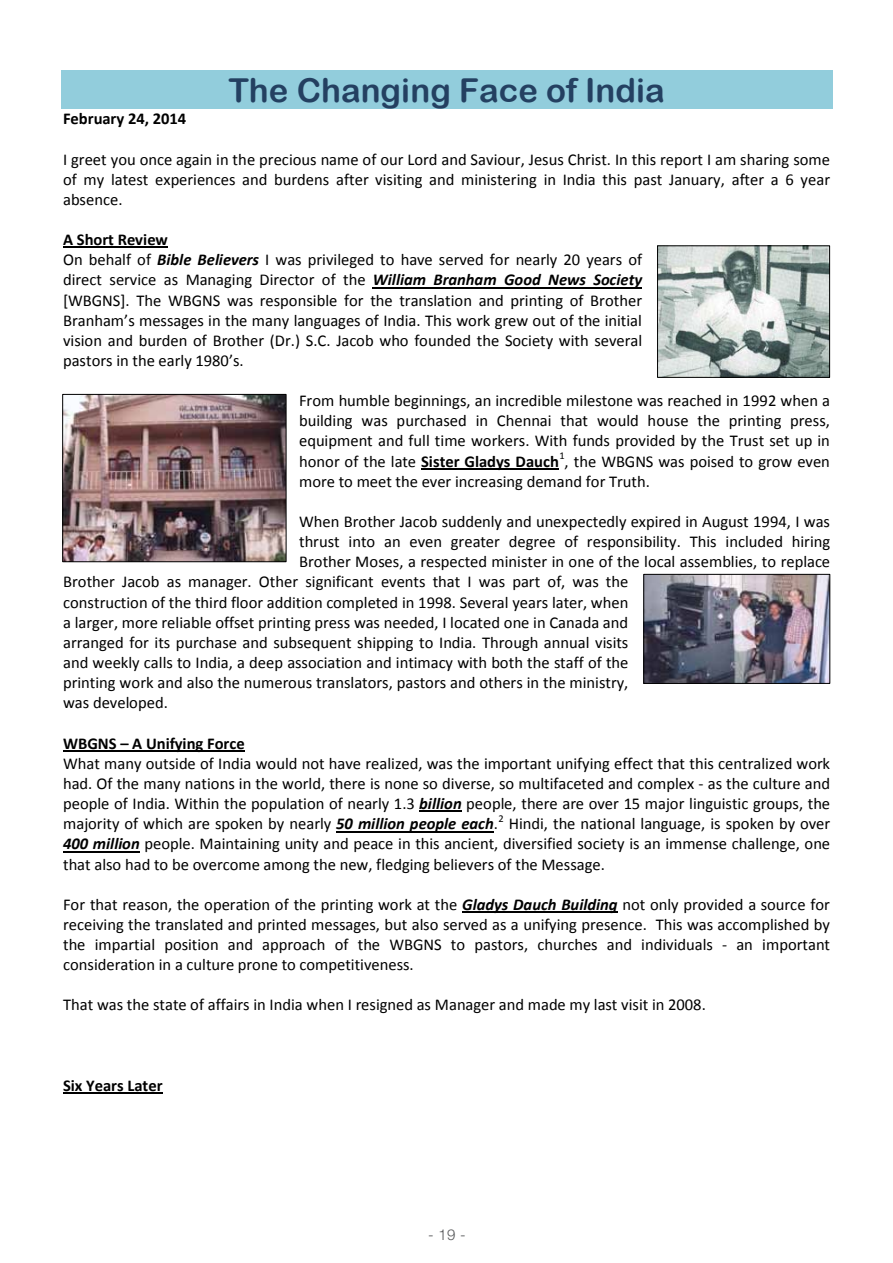
<style>
.page{position:relative;width:893px;height:1263px;background:#fff}
.page>*{position:absolute;margin:0;border:0;box-sizing:border-box;transform-origin:0 0}
.t1{font:33px "Arial Rounded MT Bold";color:#244061}
.t2{font:16.5px/20.1px "Calibri";color:#000;text-align:justify}
.t3{font:700 16.5px "Calibri";letter-spacing:-.005em;color:#000}
.t4{font:300 15px "Helvetica Neue LT Pro";color:#58595b}
.t5{font:10.5px "Calibri";color:#000}
.s1{font-weight:700;font-style:italic}
.s2{font-weight:700}
</style>
<div class="page">
<img style="left:659px;top:248px;width:169px;height:128px">
<div style="left:657px;top:246px;width:173px;height:132px;border:1px solid #000"></div>
<img style="left:646px;top:576px;width:182px;height:106px">
<div style="left:644px;top:574px;width:186px;height:110px;border:1px solid #000"></div>
<img style="left:64px;top:396px;width:220px;height:164px">
<div style="left:62px;top:394px;width:224px;height:168px;border:1px solid #000"></div>
<div style="left:61px;top:71px;width:771px;height:38px;background:#92cddc"></div>
<hr style="left:63px;top:247px;width:105px;height:1px;background:#000">
<hr style="left:373px;top:287px;width:269px;height:1px;background:#000">
<hr style="left:421px;top:468px;width:138px;height:1px;background:#000">
<hr style="left:63px;top:750px;width:182px;height:2px;background:#000">
<hr style="left:419px;top:811px;width:43px;height:1px;background:#000">
<hr style="left:336px;top:831px;width:158px;height:1px;background:#000">
<hr style="left:63px;top:851px;width:77px;height:1px;background:#000">
<hr style="left:462px;top:912px;width:155px;height:1px;background:#000">
<hr style="left:63px;top:1093px;width:99px;height:1px;background:#000">
<h1 class="t1" style="left:228px;top:70px;width:438px">The Changing Face of India</h1>
<p class="t3" style="left:63px;top:108px;width:125px">February 24, 2014</p>
<p class="t2" style="left:63px;top:149px;width:768px">I greet you once again in the precious name of our Lord and Saviour, Jesus Christ. In this report I am sharing some of my latest experiences and burdens after visiting and ministering in India this past January, after a 6 year absence.</p>
<p class="t3" style="left:63px;top:229px;width:106px">A Short Review</p>
<p class="t2" style="left:63px;top:250px;width:581px">On behalf of <span class="s1">Bible Believers</span> I was privileged to have served for nearly 20 years of direct service as Managing Director of the <span class="s1">William Branham Good News Society</span></p>
<p class="t2" style="left:63px;top:290px;width:581px">[WBGNS]. The WBGNS was responsible for the translation and printing of Brother Branham’s messages in the many languages of India. This work grew out of the initial vision and burden of Brother (Dr.) S.C. Jacob who founded the Society with several pastors in the early 1980’s.</p>
<p class="t2" style="left:299px;top:391px;width:533px">From humble beginnings, an incredible milestone was reached in 1992 when a building was purchased in Chennai that would house the printing press, equipment and full time workers. With funds provided by the Trust set up in honor of the late <span class="s2">Sister Gladys Dauch</span> , the WBGNS was poised to grow even</p>
<p class="t5" style="left:559px;top:449px;width:7px">1</p>
<p class="t2" style="left:299px;top:471px;width:352px">more to meet the ever increasing demand for Truth.</p>
<p class="t2" style="left:299px;top:512px;width:532px">When Brother Jacob suddenly and unexpectedly expired in August 1994, I was</p>
<p class="t2" style="left:299px;top:532px;width:533px">thrust into an even greater degree of responsibility. This included hiring</p>
<p class="t2" style="left:299px;top:552px;width:532px">Brother Moses, a respected minister in one of the local assemblies, to replace</p>
<p class="t2" style="left:63px;top:572px;width:567px">Brother Jacob as manager. Other significant events that I was part of, was the</p>
<p class="t2" style="left:63px;top:592px;width:567px">construction of the third floor addition completed in 1998. Several years later, when</p>
<p class="t2" style="left:63px;top:612px;width:567px">a larger, more reliable offset printing press was needed, I located one in Canada and</p>
<p class="t2" style="left:63px;top:632px;width:567px">arranged for its purchase and subsequent shipping to India. Through annual visits</p>
<p class="t2" style="left:63px;top:652px;width:567px">and weekly calls to India, a deep association and intimacy with both the staff of the</p>
<p class="t2" style="left:63px;top:673px;width:567px">printing work and also the numerous translators, pastors and others in the ministry,</p>
<p class="t2" style="left:63px;top:693px;width:106px">was developed.</p>
<p class="t3" style="left:63px;top:733px;width:183px">WBGNS – A Unifying Force</p>
<p class="t2" style="left:63px;top:753px;width:768px">What many outside of India would not have realized, was the important unifying effect that this centralized work had. Of the many nations in the world, there is none so diverse, so multifaceted and complex - as the culture and people of India. Within the population of nearly 1.3 <span class="s1">billion</span> people, there are over 15 major linguistic groups, the</p>
<p class="t2" style="left:63px;top:814px;width:436px">majority of which are spoken by nearly <span class="s1">50 million people each</span>.</p>
<p class="t5" style="left:499px;top:811px;width:7px">2</p>
<p class="t2" style="left:63px;top:814px;width:769px;text-indent:446px">Hindi, the national language, is spoken by over <span class="s1">400 million</span> people. Maintaining unity and peace in this ancient, diversified society is an immense challenge, one that also had to be overcome among the new, fledging believers of the Message.</p>
<p class="t2" style="left:63px;top:894px;width:768px">For that reason, the operation of the printing work at the <span class="s1">Gladys Dauch Building</span> not only provided a source for receiving the translated and printed messages, but also served as a unifying presence. This was accomplished by the impartial position and approach of the WBGNS to pastors, churches and individuals - an important consideration in a culture prone to competitiveness.</p>
<p class="t2" style="left:63px;top:995px;width:644px">That was the state of affairs in India when I resigned as Manager and made my last visit in 2008.</p>
<p class="t3" style="left:63px;top:1075px;width:101px">Six Years Later</p>
<p class="t4" style="left:428px;top:1226px;width:39px">- 19 -</p>
</div>
